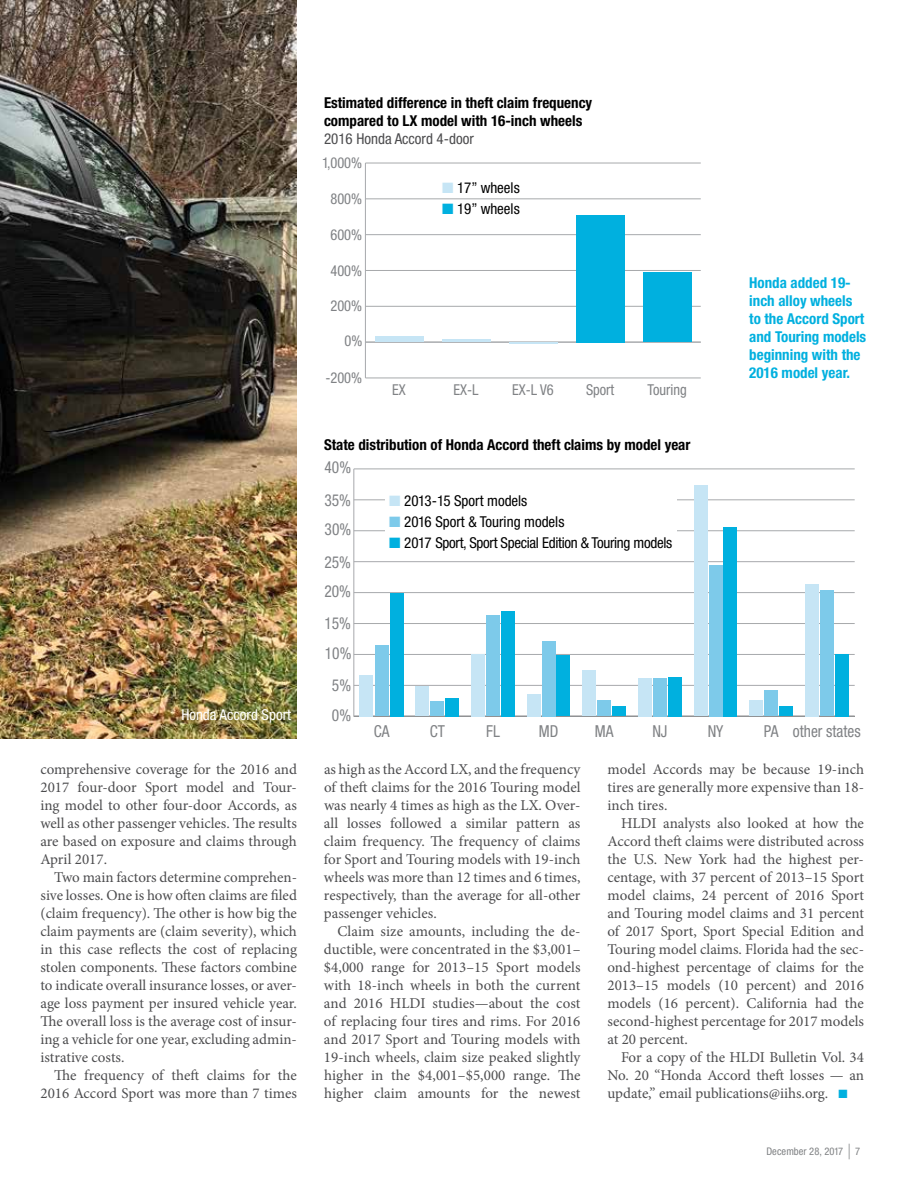
<style>
.page{position:relative;width:918px;height:1188px;background:#fff}
.page>*{position:absolute;margin:0;border:0;box-sizing:border-box;transform-origin:0 0}
.t1{font:condensed 16.5px "Helvetica Neue LT Pro";color:#808285;scale:.94 1}
.t2{font:15px/18px "Minion Pro";color:#4c4c4e;text-align:justify}
.t3{font:700 condensed 15px/18px "Helvetica Neue LT Pro";color:#000}
.t4{font:700 condensed 15px/18px "Helvetica Neue LT Pro";color:#00b0df}
.t5{font:condensed 15px "Helvetica Neue LT Pro";color:#000}
.t6{font:condensed 15px "Helvetica Neue LT Pro";color:#808285;scale:.96 1}
.t7{font:condensed 15px "Helvetica Neue LT Pro";letter-spacing:-.02em;color:#000}
.t8{font:condensed 15px "Helvetica Neue LT Pro";color:#4c4c4e}
.t9{font:condensed 15px "Helvetica Neue LT Pro";color:#fff}
.t10{font:condensed 10.5px "Helvetica Neue LT Pro";letter-spacing:.005em;color:#808284}
.s1{color:#c6e5f5}
.s2{color:#00b0df}
.s3{color:#7dcaea}
.s4{font-size:21px}
</style>
<div class="page">
<img style="left:0;top:0;width:297px;height:738px">
<hr style="left:365px;top:163px;width:1px;height:215px;background:#a7a9ac">
<hr style="left:365px;top:378px;width:336px;height:1px;background:#a7a9ac">
<hr style="left:365px;top:342px;width:336px;height:1px;background:#a7a9ac">
<hr style="left:365px;top:306px;width:336px;height:1px;background:#a7a9ac">
<hr style="left:365px;top:270px;width:336px;height:1px;background:#a7a9ac">
<hr style="left:365px;top:234px;width:336px;height:1px;background:#a7a9ac">
<hr style="left:365px;top:198px;width:336px;height:1px;background:#a7a9ac">
<hr style="left:365px;top:163px;width:336px;height:1px;background:#a7a9ac">
<div style="left:376px;top:336px;width:48px;height:6px;background:#c6e5f5"></div>
<hr style="left:443px;top:339px;width:48px;height:3px;background:#c6e5f5">
<hr style="left:510px;top:342px;width:48px;height:2px;background:#c6e5f5">
<div style="left:576px;top:215px;width:48px;height:127px;background:#00b0df"></div>
<div style="left:643px;top:273px;width:48px;height:69px;background:#00b0df"></div>
<hr style="left:353px;top:469px;width:1px;height:247px;background:#a7a9ac">
<hr style="left:354px;top:716px;width:501px;height:1px;background:#a7a9ac">
<hr style="left:354px;top:685px;width:501px;height:1px;background:#a7a9ac">
<hr style="left:354px;top:654px;width:501px;height:1px;background:#a7a9ac">
<hr style="left:354px;top:623px;width:501px;height:1px;background:#a7a9ac">
<hr style="left:354px;top:592px;width:501px;height:1px;background:#a7a9ac">
<hr style="left:354px;top:561px;width:501px;height:1px;background:#a7a9ac">
<hr style="left:354px;top:530px;width:501px;height:1px;background:#a7a9ac">
<hr style="left:354px;top:499px;width:501px;height:1px;background:#a7a9ac">
<hr style="left:354px;top:469px;width:501px;height:1px;background:#a7a9ac">
<div style="left:390px;top:593px;width:13px;height:123px;background:#00b0df"></div>
<div style="left:445px;top:698px;width:14px;height:18px;background:#00b0df"></div>
<div style="left:501px;top:611px;width:13px;height:105px;background:#00b0df"></div>
<div style="left:557px;top:655px;width:13px;height:61px;background:#00b0df"></div>
<div style="left:612px;top:706px;width:14px;height:10px;background:#00b0df"></div>
<div style="left:668px;top:677px;width:13px;height:39px;background:#00b0df"></div>
<div style="left:724px;top:527px;width:13px;height:189px;background:#00b0df"></div>
<div style="left:779px;top:706px;width:14px;height:10px;background:#00b0df"></div>
<div style="left:835px;top:654px;width:13px;height:62px;background:#00b0df"></div>
<div style="left:375px;top:646px;width:13px;height:70px;background:#7dcaea"></div>
<div style="left:431px;top:702px;width:13px;height:14px;background:#7dcaea"></div>
<div style="left:486px;top:615px;width:14px;height:101px;background:#7dcaea"></div>
<div style="left:542px;top:641px;width:13px;height:75px;background:#7dcaea"></div>
<div style="left:598px;top:700px;width:13px;height:16px;background:#7dcaea"></div>
<div style="left:653px;top:678px;width:14px;height:38px;background:#7dcaea"></div>
<div style="left:709px;top:565px;width:13px;height:151px;background:#7dcaea"></div>
<div style="left:765px;top:690px;width:13px;height:26px;background:#7dcaea"></div>
<div style="left:820px;top:591px;width:14px;height:125px;background:#7dcaea"></div>
<div style="left:360px;top:675px;width:13px;height:41px;background:#c6e5f5"></div>
<div style="left:415px;top:686px;width:14px;height:30px;background:#c6e5f5"></div>
<div style="left:471px;top:654px;width:13px;height:62px;background:#c6e5f5"></div>
<div style="left:527px;top:694px;width:13px;height:22px;background:#c6e5f5"></div>
<div style="left:583px;top:671px;width:13px;height:45px;background:#c6e5f5"></div>
<div style="left:638px;top:678px;width:14px;height:38px;background:#c6e5f5"></div>
<div style="left:694px;top:485px;width:13px;height:231px;background:#c6e5f5"></div>
<div style="left:750px;top:701px;width:13px;height:15px;background:#c6e5f5"></div>
<div style="left:805px;top:584px;width:14px;height:132px;background:#c6e5f5"></div>
<div style="left:385px;top:492px;width:291px;height:59px;background:#fff"></div>
<p class="t9" style="left:181px;top:706px;width:111px">Honda Accord Sport</p>
<p class="t2" style="left:40px;top:760px;width:258px">comprehensive coverage for the 2016 and 2017 four-door Sport model and Tour&shy;ing model to other four-door Accords, as well as other passenger vehicles. The results are based on exposure and claims through April 2017.</p>
<p class="t2" style="left:40px;top:868px;width:258px;text-indent:14px">Two main factors determine comprehen&shy;sive losses. One is how often claims are filed (claim frequency). The other is how big the claim payments are (claim severity), which in this case reflects the cost of replacing stolen components. These factors combine to indicate overall insurance losses, or aver&shy;age loss payment per insured vehicle year.<br>The overall loss is the average cost of insur&shy;ing a vehicle for one year, excluding admin&shy;istrative costs.</p>
<p class="t2" style="left:40px;top:1066px;width:258px;text-align:right">The frequency of theft claims for the<br>2016 Accord Sport was more than 7 times</p>
<p class="t3" style="left:324px;top:93px;width:270px">Estimated difference in theft claim frequency compared to LX model with 16-inch wheels</p>
<p class="t8" style="left:324px;top:130px;width:151px">2016 Honda Accord 4-door</p>
<p class="t6" style="left:322px;top:154px;width:43px">1,000%</p>
<p class="t6" style="left:330px;top:190px;width:35px">800%</p>
<p class="t6" style="left:330px;top:226px;width:35px">600%</p>
<p class="t6" style="left:330px;top:262px;width:35px">400%</p>
<p class="t6" style="left:330px;top:297px;width:35px">200%</p>
<p class="t6" style="left:344px;top:332px;width:20px">0%</p>
<p class="t6" style="left:325px;top:369px;width:40px">-200%</p>
<p class="t5" style="left:442px;top:179px;width:79px"><span class="s1">■</span> 17” wheels</p>
<p class="t5" style="left:442px;top:200px;width:79px"><span class="s2">■</span> 19” wheels</p>
<p class="t6" style="left:392px;top:381px;width:16px">EX</p>
<p class="t6" style="left:453px;top:381px;width:28px">EX-L</p>
<p class="t6" style="left:512px;top:381px;width:45px">EX-L V6</p>
<p class="t6" style="left:586px;top:381px;width:31px">Sport</p>
<p class="t6" style="left:648px;top:381px;width:42px">Touring</p>
<p class="t3" style="left:324px;top:435px;width:368px">State distribution of Honda Accord theft claims by model year</p>
<p class="t1" style="left:324px;top:458px;width:30px">40%</p>
<p class="t1" style="left:324px;top:491px;width:30px">35%</p>
<p class="t1" style="left:325px;top:520px;width:30px">30%</p>
<p class="t1" style="left:324px;top:552px;width:30px">25%</p>
<p class="t1" style="left:324px;top:581px;width:30px">20%</p>
<p class="t1" style="left:324px;top:614px;width:30px">15%</p>
<p class="t1" style="left:325px;top:643px;width:30px">10%</p>
<p class="t1" style="left:332px;top:676px;width:22px">5%</p>
<p class="t1" style="left:332px;top:705px;width:22px">0%</p>
<p class="t5" style="left:389px;top:492px;width:140px"><span class="s1">■</span> 2013-15 Sport models</p>
<p class="t5" style="left:389px;top:513px;width:177px"><span class="s3">■</span> 2016 Sport &amp; Touring models</p>
<p class="t7" style="left:389px;top:534px;width:285px"><span class="s2">■</span> 2017 Sport, Sport Special Edition &amp; Touring models</p>
<p class="t4" style="left:749px;top:273px;width:119px">Honda added 19- inch alloy wheels to the Accord Sport and Touring models beginning with the<br>2016 model year.</p>
<p class="t1" style="left:374px;top:722px;width:18px">CA</p>
<p class="t1" style="left:430px;top:722px;width:18px">CT</p>
<p class="t1" style="left:486px;top:722px;width:16px">FL</p>
<p class="t1" style="left:539px;top:722px;width:22px">MD</p>
<p class="t1" style="left:595px;top:722px;width:21px">MA</p>
<p class="t1" style="left:652px;top:722px;width:18px">NJ</p>
<p class="t1" style="left:708px;top:722px;width:18px">NY</p>
<p class="t1" style="left:764px;top:722px;width:105px">PA other states</p>
<p class="t2" style="left:324px;top:760px;width:258px">as high as the Accord LX, and the frequency of theft claims for the 2016 Touring model was nearly 4 times as high as the LX. Over&shy;all losses followed a similar pattern as claim frequency. The frequency of claims for Sport and Touring models with 19-inch wheels was more than 12 times and 6 times, respectively, than the average for all-other passenger vehicles.</p>
<p class="t2" style="left:324px;top:922px;width:258px;text-indent:14px">Claim size amounts, including the de&shy;ductible, were concentrated in the $3,001– $4,000 range for 2013–15 Sport models with 18-inch wheels in both the current and 2016 HLDI studies—about the cost of replacing four tires and rims. For 2016 and 2017 Sport and Touring models with 19-inch wheels, claim size peaked slightly higher in the $4,001–$5,000 range. The higher claim amounts for the newest</p>
<p class="t2" style="left:608px;top:760px;width:258px">model Accords may be because 19-inch tires are generally more expensive than 18- inch tires.</p>
<p class="t2" style="left:608px;top:814px;width:258px;text-indent:14px">HLDI analysts also looked at how the Accord theft claims were distributed across the U.S. New York had the highest per&shy;centage, with 37 percent of 2013–15 Sport model claims, 24 percent of 2016 Sport and Touring model claims and 31 percent of 2017 Sport, Sport Special Edition and Touring model claims. Florida had the sec&shy;ond-highest percentage of claims for the 2013–15 models (10 percent) and 2016 models (16 percent). California had the second-highest percentage for 2017 models at 20 percent.</p>
<p class="t2" style="left:608px;top:1048px;width:258px;text-indent:14px">For a copy of the HLDI Bulletin Vol. 34<br>No. 20 “Honda Accord theft losses — an update,” email publications@iihs.org. <span class="s2">■</span></p>
<p class="t10" style="left:766px;top:1145px;width:95px">December 28, 2017 <span class="s4">|</span> 7</p>
</div>
